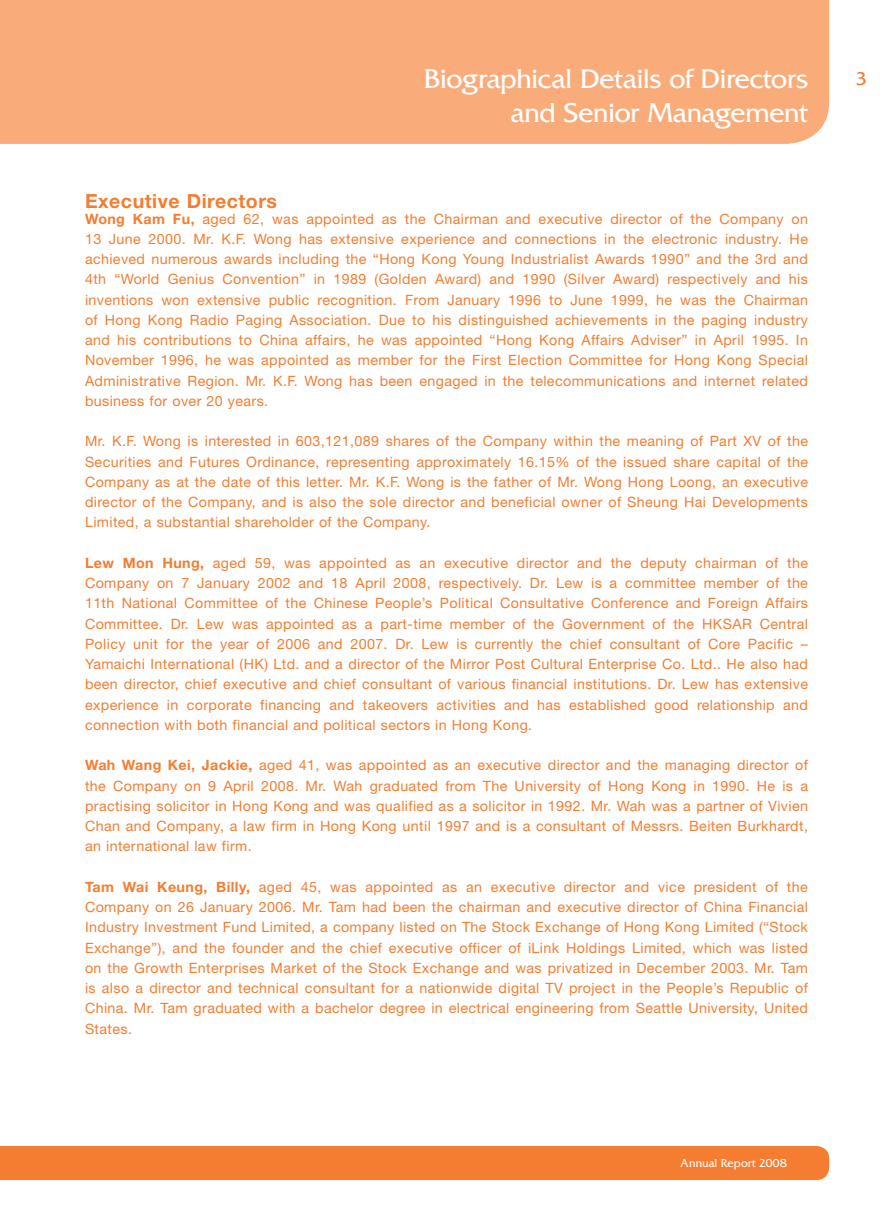
<style>
.page{position:relative;width:893px;height:1212px;background:#fff}
.page>*{position:absolute;margin:0;border:0;box-sizing:border-box;transform-origin:0 0}
.t1{font:28.5px/34.2px "Friz Quadrata Std";letter-spacing:-.01em;color:#fff;text-align:right}
.t2{font:700 19.5px "Helvetica Neue LT Std";letter-spacing:.03em;color:#f47d31}
.t3{font:19.5px "Friz Quadrata Std";color:#f47d31}
.t4{font:14.25px/20.2px "Helvetica Neue LT Std";letter-spacing:.03em;color:#f47d31;text-align:justify}
.t5{font:12px "Friz Quadrata Std";letter-spacing:.015em;color:#fff}
.s1{font-weight:700}
</style>
<div class="page">
<div style="left:0;top:0;width:829px;height:144px;background:#f9ac79"></div>
<div style="left:0;top:1146px;width:829px;height:34px;background:#f47d31"></div>
<h1 class="t1" style="left:424px;top:64px;width:386px">Biographical Details of Directors and Senior Management</h1>
<h2 class="t3" style="left:856px;top:71px;width:12px">3</h2>
<h2 class="t2" style="left:85px;top:193px;width:193px">Executive Directors</h2>
<p class="t4" style="left:85px;top:210px;width:724px"><span class="s1">Wong Kam Fu,</span> aged 62, was appointed as the Chairman and executive director of the Company on 13 June 2000. Mr. K.F. Wong has extensive experience and connections in the electronic industry. He achieved numerous awards including the “Hong Kong Young Industrialist Awards 1990” and the 3rd and 4th “World Genius Convention” in 1989 (Golden Award) and 1990 (Silver Award) respectively and his inventions won extensive public recognition. From January 1996 to June 1999, he was the Chairman of Hong Kong Radio Paging Association. Due to his distinguished achievements in the paging industry and his contributions to China affairs, he was appointed “Hong Kong Affairs Adviser” in April 1995. In November 1996, he was appointed as member for the First Election Committee for Hong Kong Special Administrative Region. Mr. K.F. Wong has been engaged in the telecommunications and internet related business for over 20 years.</p>
<p class="t4" style="left:85px;top:433px;width:724px">Mr. K.F. Wong is interested in 603,121,089 shares of the Company within the meaning of Part XV of the Securities and Futures Ordinance, representing approximately 16.15% of the issued share capital of the Company as at the date of this letter. Mr. K.F. Wong is the father of Mr. Wong Hong Loong, an executive director of the Company, and is also the sole director and beneficial owner of Sheung Hai Developments Limited, a substantial shareholder of the Company.</p>
<p class="t4" style="left:85px;top:554px;width:724px"><span class="s1">Lew Mon Hung,</span> aged 59, was appointed as an executive director and the deputy chairman of the Company on 7 January 2002 and 18 April 2008, respectively. Dr. Lew is a committee member of the 11th National Committee of the Chinese People’s Political Consultative Conference and Foreign Affairs Committee. Dr. Lew was appointed as a part-time member of the Government of the HKSAR Central Policy unit for the year of 2006 and 2007. Dr. Lew is currently the chief consultant of Core Pacific – Yamaichi International (HK) Ltd. and a director of the Mirror Post Cultural Enterprise Co. Ltd.. He also had been director, chief executive and chief consultant of various financial institutions. Dr. Lew has extensive experience in corporate financing and takeovers activities and has established good relationship and connection with both financial and political sectors in Hong Kong.</p>
<p class="t4" style="left:85px;top:757px;width:724px"><span class="s1">Wah Wang Kei, Jackie,</span> aged 41, was appointed as an executive director and the managing director of the Company on 9 April 2008. Mr. Wah graduated from The University of Hong Kong in 1990. He is a practising solicitor in Hong Kong and was qualified as a solicitor in 1992. Mr. Wah was a partner of Vivien Chan and Company, a law firm in Hong Kong until 1997 and is a consultant of Messrs. Beiten Burkhardt, an international law firm.</p>
<p class="t4" style="left:85px;top:878px;width:724px"><span class="s1">Tam Wai Keung, Billy,</span> aged 45, was appointed as an executive director and vice president of the Company on 26 January 2006. Mr. Tam had been the chairman and executive director of China Financial Industry Investment Fund Limited, a company listed on The Stock Exchange of Hong Kong Limited (“Stock Exchange”), and the founder and the chief executive officer of iLink Holdings Limited, which was listed on the Growth Enterprises Market of the Stock Exchange and was privatized in December 2003. Mr. Tam is also a director and technical consultant for a nationwide digital TV project in the People’s Republic of China. Mr. Tam graduated with a bachelor degree in electrical engineering from Seattle University, United States.</p>
<p class="t5" style="left:680px;top:1158px;width:108px">Annual Report 2008</p>
</div>
